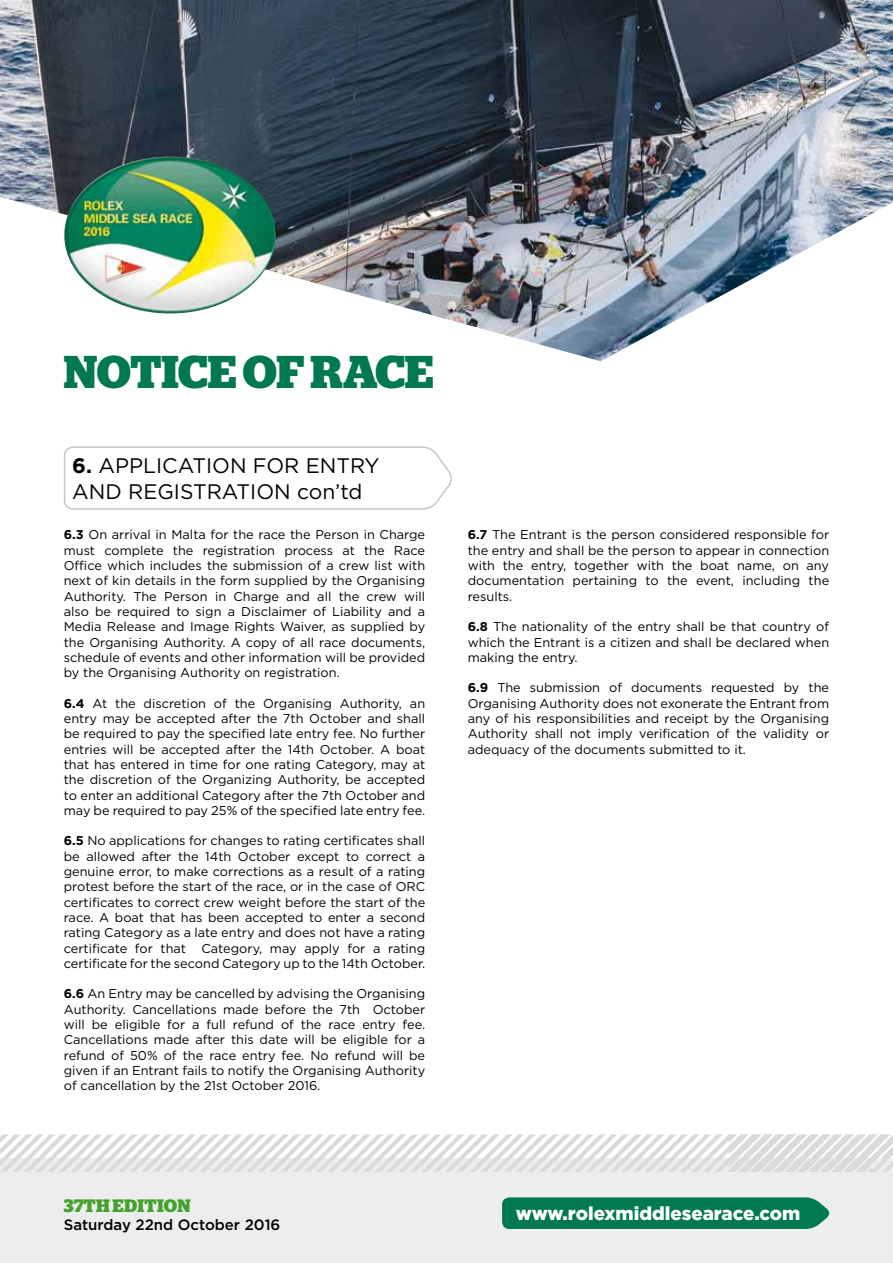
<style>
.page{position:relative;width:893px;height:1263px;background:#fff}
.page>*{position:absolute;margin:0;border:0;box-sizing:border-box;transform-origin:0 0}
.t1{font:700 45.9px "Stag";color:#007850}
.t2{font:21px/25.2px "Gotham";color:#000}
.t3{font:900 18.75px "Gotham";color:#fff}
.t4{font:700 18px "Stag";letter-spacing:.01em;color:#44a12b}
.t5{font:500 15px "Gotham";color:#000}
.t6{font:12.75px/15.3px "Gotham";color:#000;text-align:justify}
.s1{font-weight:700}
</style>
<div class="page">
<div style="left:0;top:1158px;width:893px;height:105px;background:#eceded"></div>
<img style="left:0;top:0;width:893px;height:361px">
<div style="left:502px;top:1197px;width:328px;height:32px;background:#007850"></div>
<svg style="left:63px;top:446px;width:389px;height:64px"></svg>
<img style="left:64px;top:157px;width:212px;height:157px">
<svg style="left:0;top:1134px;width:893px;height:38px"></svg>
<h1 class="t1" style="left:64px;top:345px;width:371px">NOTICE OF RACE</h1>
<h2 class="t2" style="left:72px;top:453px;width:309px"><span class="s1">6.</span> APPLICATION FOR ENTRY<br>AND REGISTRATION con’td</h2>
<p class="t6" style="left:64px;top:527px;width:363px"><span class="s1">6.3</span> On arrival in Malta for the race the Person in Charge must complete the registration process at the Race Office which includes the submission of a crew list with next of kin details in the form supplied by the Organising Authority. The Person in Charge and all the crew will also be required to sign a Disclaimer of Liability and a Media Release and Image Rights Waiver, as supplied by the Organising Authority. A copy of all race documents, schedule of events and other information will be provided by the Organising Authority on registration.</p>
<p class="t6" style="left:64px;top:695px;width:363px"><span class="s1">6.4</span> At the discretion of the Organising Authority, an entry may be accepted after the 7th October and shall be required to pay the specified late entry fee. No further entries will be accepted after the 14th October. A boat that has entered in time for one rating Category, may at the discretion of the Organizing Authority, be accepted to enter an additional Category after the 7th October and may be required to pay 25% of the specified late entry fee.</p>
<p class="t6" style="left:64px;top:833px;width:363px"><span class="s1">6.5</span> No applications for changes to rating certificates shall be allowed after the 14th October except to correct a genuine error, to make corrections as a result of a rating protest before the start of the race, or in the case of ORC certificates to correct crew weight before the start of the race. A boat that has been accepted to enter a second rating Category as a late entry and does not have a rating certificate for that Category, may apply for a rating certificate for the second Category up to the 14th October.</p>
<p class="t6" style="left:64px;top:986px;width:363px"><span class="s1">6.6</span> An Entry may be cancelled by advising the Organising Authority. Cancellations made before the 7th October will be eligible for a full refund of the race entry fee.<br>Cancellations made after this date will be eligible for a refund of 50% of the race entry fee. No refund will be given if an Entrant fails to notify the Organising Authority of cancellation by the 21st October 2016.</p>
<p class="t6" style="left:468px;top:527px;width:363px"><span class="s1">6.7</span> The Entrant is the person considered responsible for the entry and shall be the person to appear in connection with the entry, together with the boat name, on any documentation pertaining to the event, including the results.</p>
<p class="t6" style="left:468px;top:619px;width:363px"><span class="s1">6.8</span> The nationality of the entry shall be that country of which the Entrant is a citizen and shall be declared when making the entry.</p>
<p class="t6" style="left:468px;top:680px;width:363px"><span class="s1">6.9</span> The submission of documents requested by the Organising Authority does not exonerate the Entrant from any of his responsibilities and receipt by the Organising Authority shall not imply verification of the validity or adequacy of the documents submitted to it.</p>
<h3 class="t4" style="left:64px;top:1195px;width:128px">37Th Edition</h3>
<p class="t5" style="left:64px;top:1216px;width:218px">Saturday 22nd October 2016</p>
<h3 class="t3" style="left:516px;top:1203px;width:286px">www.rolexmiddlesearace.com</h3>
</div>
